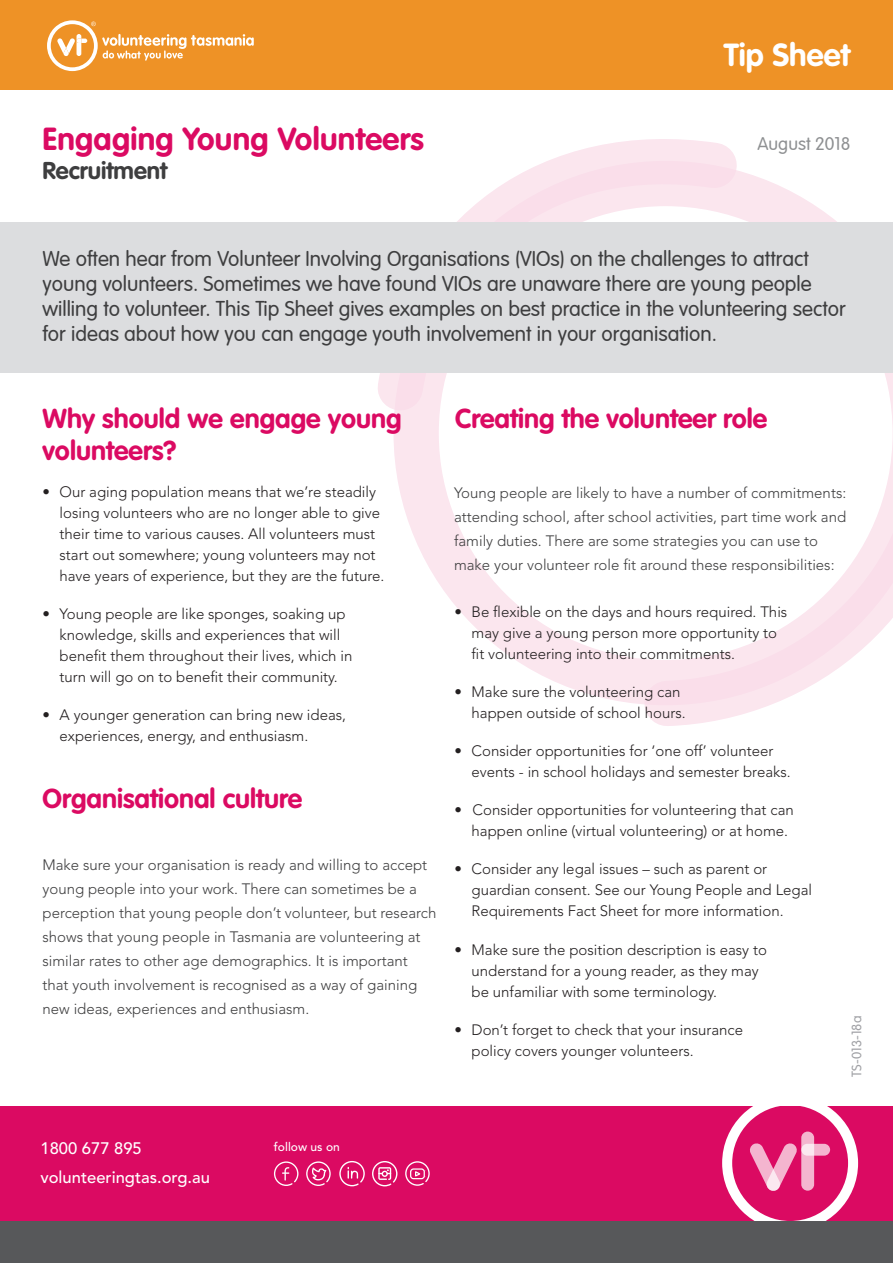
<style>
.page{position:relative;width:893px;height:1263px;background:#fff}
.page>*{position:absolute;margin:0;border:0;box-sizing:border-box;transform-origin:0 0}
.t1{font:700 31.5px "VAG Rounded Std";letter-spacing:.01em;color:#db0a62}
.General_Paragraph{font:700 31.5px "VAG Rounded Std";color:#fff}
.t2{font:700 27px/32.4px "VAG Rounded Std";color:#db0a62}
.t3{font:700 24px "VAG Rounded Std";color:#3e3e3f}
.t4{font:300 21px/25.2px "VAG Rounded LT";color:#3e3e3f}
.General_Paragraph-2{font:300 18px "VAG Rounded LT";color:#8e9092}
.t5{font:500 16.65px/28.7px "Avenir LT Std";color:#fff}
.t6{font:300 15px/21px "Avenir LT Std";color:#231f20}
.General_Paragraph-3{font:300 15px/24px "Avenir LT Std";color:#3e3e3f}
.LARGE_Paragraph{font:300 13.5px "VAG Rounded LT";color:#a0a1a5}
.t7{font:500 12px "Avenir LT Std";color:#fff}
</style>
<div class="page">
<svg style="left:394px;top:172px;width:499px;height:532px"></svg>
<svg style="left:643px;top:415px;width:250px;height:311px"></svg>
<svg style="left:378px;top:139px;width:364px;height:301px"></svg>
<div style="left:0;top:222px;width:893px;height:151px;background:#dcdddf"></div>
<div style="left:0;top:0;width:893px;height:90px;background:#ee9226"></div>
<svg style="left:47px;top:20px;width:207px;height:51px"></svg>
<div style="left:0;top:1220px;width:893px;height:43px;background:#57585a"></div>
<div style="left:0;top:1106px;width:893px;height:114px;background:#db0a62"></div>
<svg style="left:722px;top:1106px;width:136px;height:114px"></svg>
<svg style="left:274px;top:1161px;width:24px;height:25px"></svg>
<svg style="left:306px;top:1161px;width:25px;height:25px"></svg>
<svg style="left:339px;top:1161px;width:26px;height:25px"></svg>
<svg style="left:372px;top:1161px;width:25px;height:25px"></svg>
<svg style="left:405px;top:1161px;width:25px;height:25px"></svg>
<p class="t1" style="left:43px;top:121px;width:383px">Engaging Young Volunteers</p>
<p class="t3" style="left:43px;top:157px;width:126px">Recruitment</p>
<p class="General_Paragraph" style="left:724px;top:36px;width:128px">Tip Sheet</p>
<p class="General_Paragraph-2" style="left:758px;top:133px;width:94px">August 2018</p>
<p class="t4" style="left:43px;top:246px;width:805px">We often hear from Volunteer Involving Organisations (VIOs) on the challenges to attract young volunteers. Sometimes we have found VIOs are unaware there are young people willing to volunteer. This Tip Sheet gives examples on best practice in the volunteering sector for ideas about how you can engage youth involvement in your organisation.</p>
<p class="t2" style="left:43px;top:403px;width:361px">Why should we engage young volunteers?</p>
<p class="t6" style="left:60px;top:482px;width:326px;text-indent:-17px">• Our aging population means that we’re steadily losing volunteers who are no longer able to give their time to various causes. All volunteers must start out somewhere; young volunteers may not have years of experience, but they are the future.</p>
<p class="t6" style="left:60px;top:604px;width:294px;text-indent:-17px">• Young people are like sponges, soaking up knowledge, skills and experiences that will benefit them throughout their lives, which in turn will go on to benefit their community.</p>
<p class="t6" style="left:60px;top:705px;width:288px;text-indent:-17px">• A younger generation can bring new ideas, experiences, energy, and enthusiasm.</p>
<p class="t2" style="left:43px;top:784px;width:261px">Organisational culture</p>
<p class="General_Paragraph-3" style="left:43px;top:853px;width:395px">Make sure your organisation is ready and willing to accept young people into your work. There can sometimes be a perception that young people don’t volunteer, but research shows that young people in Tasmania are volunteering at similar rates to other age demographics. It is important that youth involvement is recognised as a way of gaining new ideas, experiences and enthusiasm.</p>
<p class="t2" style="left:455px;top:403px;width:314px">Creating the volunteer role</p>
<p class="General_Paragraph-3" style="left:454px;top:481px;width:394px">Young people are likely to have a number of commitments: attending school, after school activities, part time work and family duties. There are some strategies you can use to make your volunteer role fit around these responsibilities:</p>
<p class="t6" style="left:472px;top:602px;width:317px;text-indent:-17px">• Be flexible on the days and hours required. This may give a young person more opportunity to fit volunteering into their commitments.</p>
<p class="t6" style="left:472px;top:682px;width:216px;text-indent:-17px">• Make sure the volunteering can happen outside of school hours.</p>
<p class="t6" style="left:472px;top:741px;width:321px;text-indent:-17px">• Consider opportunities for ‘one off’ volunteer events - in school holidays and semester breaks.</p>
<p class="t6" style="left:472px;top:800px;width:324px;text-indent:-17px">• Consider opportunities for volunteering that can happen online (virtual volunteering) or at home.</p>
<p class="t6" style="left:472px;top:859px;width:342px;text-indent:-17px">• Consider any legal issues – such as parent or guardian consent. See our Young People and Legal<br>Requirements Fact Sheet for more information.</p>
<p class="t6" style="left:472px;top:939px;width:297px;text-indent:-17px">• Make sure the position description is easy to understand for a young reader, as they may be unfamiliar with some terminology.</p>
<p class="t6" style="left:472px;top:1019px;width:273px;text-indent:-17px">• Don’t forget to check that your insurance policy covers younger volunteers.</p>
<p class="LARGE_Paragraph" style="left:849px;top:1077px;width:62px;rotate:-90deg">TS-013-18a</p>
<p class="t5" style="left:40px;top:1134px;width:171px">1800 677 895 volunteeringtas.org.au</p>
<p class="t7" style="left:274px;top:1140px;width:67px">follow us on</p>
</div>
